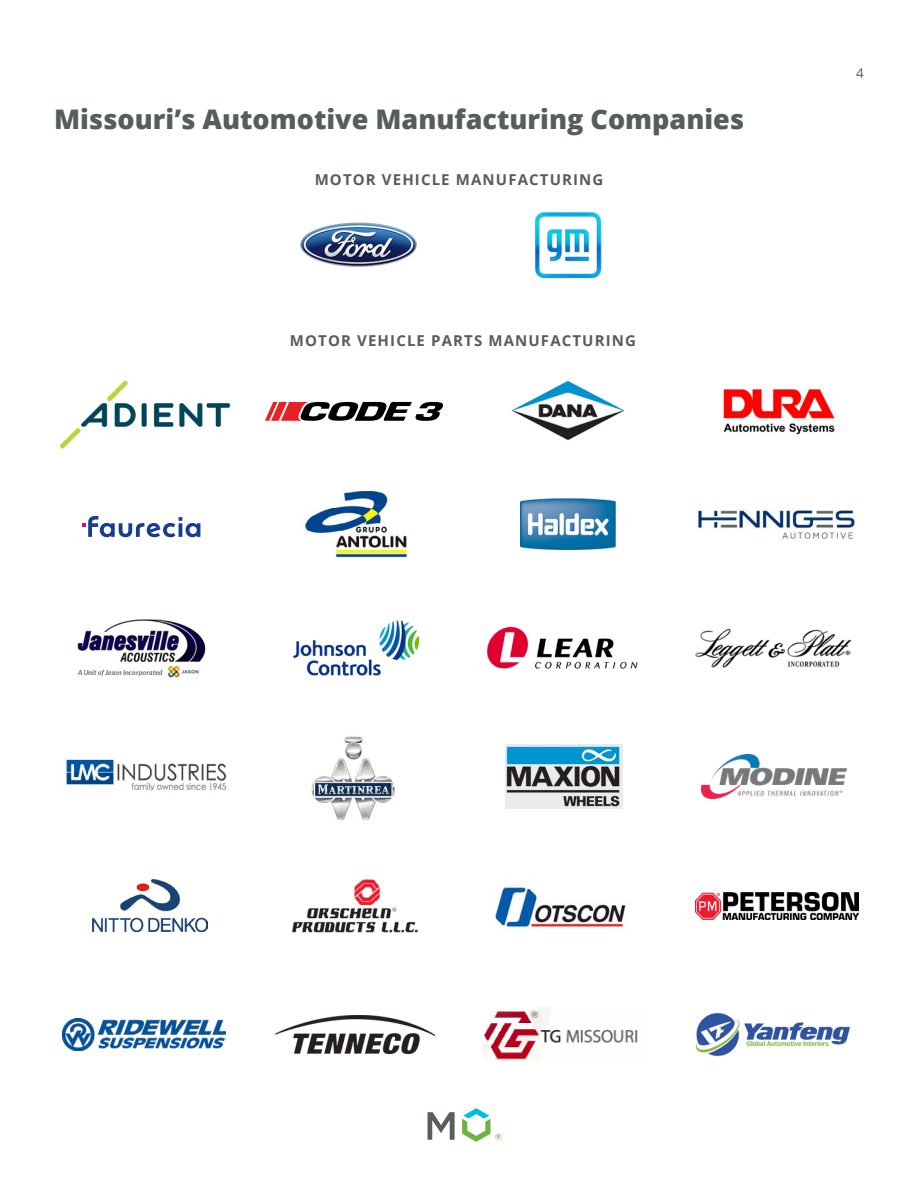
<style>
.page{position:relative;width:918px;height:1188px;background:#fff}
.page>*{position:absolute;margin:0;border:0;box-sizing:border-box;transform-origin:0 0}
.t1{font:800 27px "Open Sans";color:#565e5d}
.t2{font:700 15px "Open Sans";letter-spacing:.075em;color:#565e5d}
.t3{font:13.5px "Open Sans";color:#565e5d}
</style>
<div class="page">
<svg style="left:428px;top:1112px;width:27px;height:28px"></svg>
<svg style="left:462px;top:1108px;width:39px;height:34px"></svg>
<img style="left:534px;top:211px;width:67px;height:67px">
<img style="left:300px;top:222px;width:117px;height:45px">
<img style="left:483px;top:1007px;width:155px;height:54px">
<img style="left:275px;top:1015px;width:160px;height:38px">
<img style="left:695px;top:1012px;width:156px;height:45px">
<img style="left:59px;top:380px;width:172px;height:69px">
<img style="left:696px;top:893px;width:163px;height:26px">
<img style="left:495px;top:885px;width:131px;height:45px">
<img style="left:62px;top:1018px;width:164px;height:32px">
<img style="left:511px;top:380px;width:114px;height:61px">
<svg style="left:265px;top:402px;width:178px;height:19px"></svg>
<img style="left:723px;top:389px;width:112px;height:46px">
<svg style="left:82px;top:515px;width:118px;height:22px"></svg>
<img style="left:305px;top:490px;width:103px;height:68px">
<img style="left:521px;top:499px;width:94px;height:50px">
<img style="left:77px;top:619px;width:129px;height:59px">
<img style="left:697px;top:510px;width:158px;height:29px">
<img style="left:293px;top:620px;width:127px;height:56px">
<img style="left:487px;top:626px;width:151px;height:43px">
<img style="left:695px;top:629px;width:156px;height:39px">
<img style="left:311px;top:736px;width:84px;height:83px">
<img style="left:66px;top:759px;width:161px;height:32px">
<img style="left:505px;top:745px;width:117px;height:63px">
<img style="left:701px;top:755px;width:146px;height:43px">
<img style="left:92px;top:880px;width:116px;height:52px">
<img style="left:292px;top:879px;width:126px;height:54px">
<h1 class="t1" style="left:54px;top:98px;width:692px">Missouri’s Automotive Manufacturing Companies</h1>
<p class="t2" style="left:315px;top:169px;width:290px">MOTOR VEHICLE MANUFACTURING</p>
<p class="t2" style="left:290px;top:330px;width:348px">MOTOR VEHICLE PARTS MANUFACTURING</p>
<p class="t3" style="left:856px;top:64px;width:9px">4</p>
</div>
